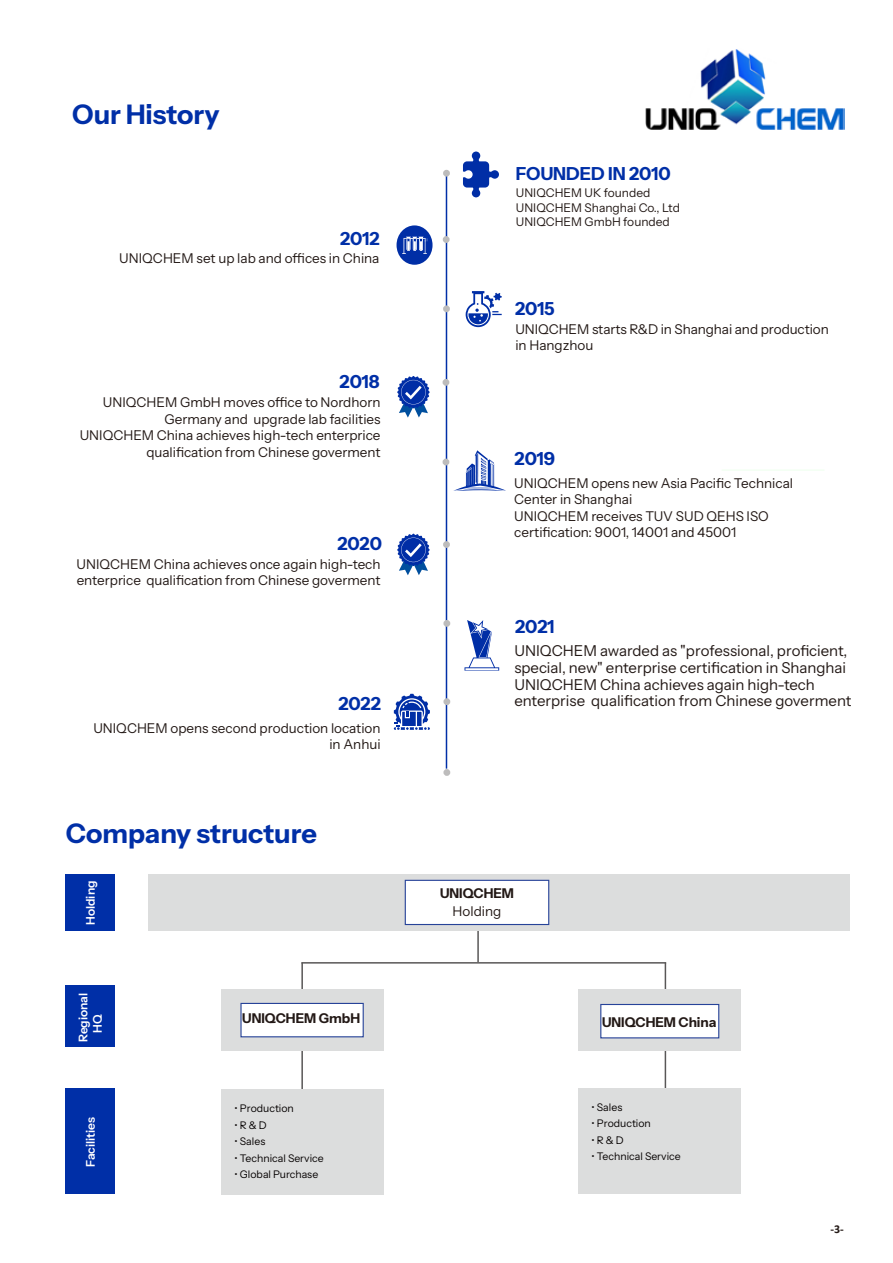
<style>
.page{position:relative;width:893px;height:1263px;background:#fff}
.page>*{position:absolute;margin:0;border:0;box-sizing:border-box;transform-origin:0 0}
.t1{font:700 27px "Instrument Sans";color:#002fa7}
.t2{font:700 18px "Instrument Sans";color:#002fa7}
.t3{font:15px/16.5px "Instrument Sans";color:#231916}
.t4{font:13.5px/16.5px "Instrument Sans";color:#231916}
.t5{font:700 13.5px "Instrument Sans";color:#231916}
.t6{font:12px/15.8px "Instrument Sans";color:#231916}
.t7{font:600 12px/14.4px "Instrument Sans";color:#fff}
.t8{font:700 12px "Calibri";color:#231916}
.t9{font:10.5px "Instrument Sans";color:#050101}
</style>
<div class="page">
<img style="left:645px;top:49px;width:199px;height:81px">
<hr style="left:665px;top:962px;width:1px;height:198px;background:#595757">
<hr style="left:301px;top:962px;width:2px;height:198px;background:#595757">
<hr style="left:722px;top:469px;width:102px;height:2px;background:#f3fff3">
<hr style="left:477px;top:911px;width:2px;height:51px;background:#595757">
<div style="left:578px;top:1088px;width:163px;height:105px;background:#dcdddd"></div>
<div style="left:578px;top:989px;width:163px;height:62px;background:#dcdddd"></div>
<div style="left:221px;top:1089px;width:162px;height:105px;background:#dcdddd"></div>
<div style="left:221px;top:989px;width:162px;height:62px;background:#dcdddd"></div>
<div style="left:149px;top:874px;width:701px;height:56px;background:#dcdddd"></div>
<div style="left:405px;top:880px;width:144px;height:45px;background:#fff;border:1px solid #274399"></div>
<div style="left:66px;top:874px;width:49px;height:56px;background:#002fa7"></div>
<div style="left:66px;top:985px;width:49px;height:62px;background:#002fa7"></div>
<div style="left:66px;top:1088px;width:49px;height:105px;background:#002fa7"></div>
<div style="left:240px;top:1003px;width:124px;height:34px;background:#fff;border:1px solid #274399"></div>
<div style="left:600px;top:1004px;width:119px;height:34px;background:#fff;border:1px solid #274399"></div>
<hr style="left:301px;top:962px;width:365px;height:1px;background:#595757">
<hr style="left:446px;top:173px;width:1px;height:596px;background:#002fa7">
<div style="left:443px;top:170px;width:7px;height:7px;border:3px solid #bdbcbc;border-radius:50%"></div>
<div style="left:443px;top:236px;width:7px;height:7px;border:3px solid #bdbcbc;border-radius:50%"></div>
<div style="left:443px;top:305px;width:7px;height:7px;border:3px solid #bdbcbc;border-radius:50%"></div>
<div style="left:443px;top:379px;width:6px;height:7px;border:3px solid #bdbcbc;border-radius:50%"></div>
<div style="left:443px;top:541px;width:7px;height:7px;border:3px solid #bdbcbc;border-radius:50%"></div>
<div style="left:443px;top:620px;width:7px;height:7px;border:3px solid #bdbcbc;border-radius:50%"></div>
<div style="left:443px;top:698px;width:7px;height:7px;border:3px solid #bdbcbc;border-radius:50%"></div>
<div style="left:443px;top:769px;width:7px;height:7px;border:3px solid #bdbcbc;border-radius:50%"></div>
<svg style="left:463px;top:152px;width:36px;height:45px"></svg>
<svg style="left:466px;top:291px;width:36px;height:36px"></svg>
<svg style="left:397px;top:225px;width:36px;height:40px"></svg>
<svg style="left:397px;top:376px;width:33px;height:42px"></svg>
<svg style="left:443px;top:450px;width:63px;height:41px"></svg>
<svg style="left:397px;top:534px;width:33px;height:41px"></svg>
<svg style="left:464px;top:620px;width:35px;height:51px"></svg>
<svg style="left:394px;top:694px;width:36px;height:36px"></svg>
<h1 class="t1" style="left:72px;top:97px;width:149px">Our History</h1>
<h2 class="t2" style="left:340px;top:227px;width:41px">2012</h2>
<p class="t4" style="left:119px;top:250px;width:262px">UNIQCHEM set up lab and offices in China</p>
<h2 class="t2" style="left:340px;top:370px;width:42px">2018</h2>
<p class="t4" style="left:80px;top:395px;width:302px;text-align:right">UNIQCHEM GmbH moves office to Nordhorn Germany and upgrade lab facilities<br>UNIQCHEM China achieves high-tech enterprice qualification from Chinese goverment</p>
<h2 class="t2" style="left:337px;top:532px;width:46px">2020</h2>
<p class="t4" style="left:77px;top:556px;width:305px">UNIQCHEM China achieves once again high-tech enterprice qualification from Chinese goverment</p>
<h2 class="t2" style="left:338px;top:692px;width:44px">2022</h2>
<p class="t4" style="left:93px;top:720px;width:289px;text-align:right">UNIQCHEM opens second production location in Anhui</p>
<h1 class="t1" style="left:66px;top:816px;width:252px">Company structure</h1>
<p class="t7" style="left:84px;top:925px;width:46px;rotate:-90deg">Holding</p>
<h2 class="t2" style="left:516px;top:162px;width:156px">FOUNDED IN 2010</h2>
<p class="t6" style="left:516px;top:185px;width:165px">UNIQCHEM UK founded<br>UNIQCHEM Shanghai Co., Ltd</p>
<p class="t6" style="left:516px;top:214px;width:155px">UNIQCHEM GmbH founded</p>
<h2 class="t2" style="left:515px;top:297px;width:41px">2015</h2>
<p class="t4" style="left:515px;top:321px;width:315px">UNIQCHEM starts R&amp;D in Shanghai and production in Hangzhou</p>
<h2 class="t2" style="left:515px;top:447px;width:42px">2019</h2>
<p class="t4" style="left:514px;top:475px;width:280px">UNIQCHEM opens new Asia Pacific Technical Center in Shanghai<br>UNIQCHEM receives TUV SUD QEHS ISO certification: 9001, 14001 and 45001</p>
<h2 class="t2" style="left:515px;top:615px;width:41px">2021</h2>
<p class="t3" style="left:514px;top:643px;width:339px">UNIQCHEM awarded as "professional, proficient, special, new" enterprise certification in Shanghai UNIQCHEM China achieves again high-tech enterprise qualification from Chinese goverment</p>
<p class="t5" style="left:440px;top:885px;width:75px">UNIQCHEM</p>
<p class="t4" style="left:453px;top:903px;width:50px">Holding</p>
<p class="t7" style="left:76px;top:1033px;width:42px;text-indent:-9px;rotate:-90deg">Regional<br>HQ</p>
<p class="t7" style="left:84px;top:1167px;width:51px;rotate:-90deg">Facilities</p>
<p class="t5" style="left:242px;top:1010px;width:119px">UNIQCHEM GmbH</p>
<p class="t5" style="left:602px;top:1014px;width:116px">UNIQCHEM China</p>
<p class="t9" style="left:235px;top:1102px;width:61px">• Production</p>
<p class="t9" style="left:235px;top:1118px;width:34px">• R &amp; D</p>
<p class="t9" style="left:235px;top:1135px;width:32px">• Sales</p>
<p class="t9" style="left:235px;top:1151px;width:91px">• Technical Service</p>
<p class="t9" style="left:235px;top:1168px;width:85px">• Global Purchase</p>
<p class="t9" style="left:592px;top:1100px;width:32px">• Sales</p>
<p class="t9" style="left:592px;top:1117px;width:61px">• Production</p>
<p class="t9" style="left:592px;top:1133px;width:34px">• R &amp; D</p>
<p class="t9" style="left:592px;top:1150px;width:91px">• Technical Service</p>
<p class="t8" style="left:830px;top:1220px;width:15px">-3-</p>
</div>
